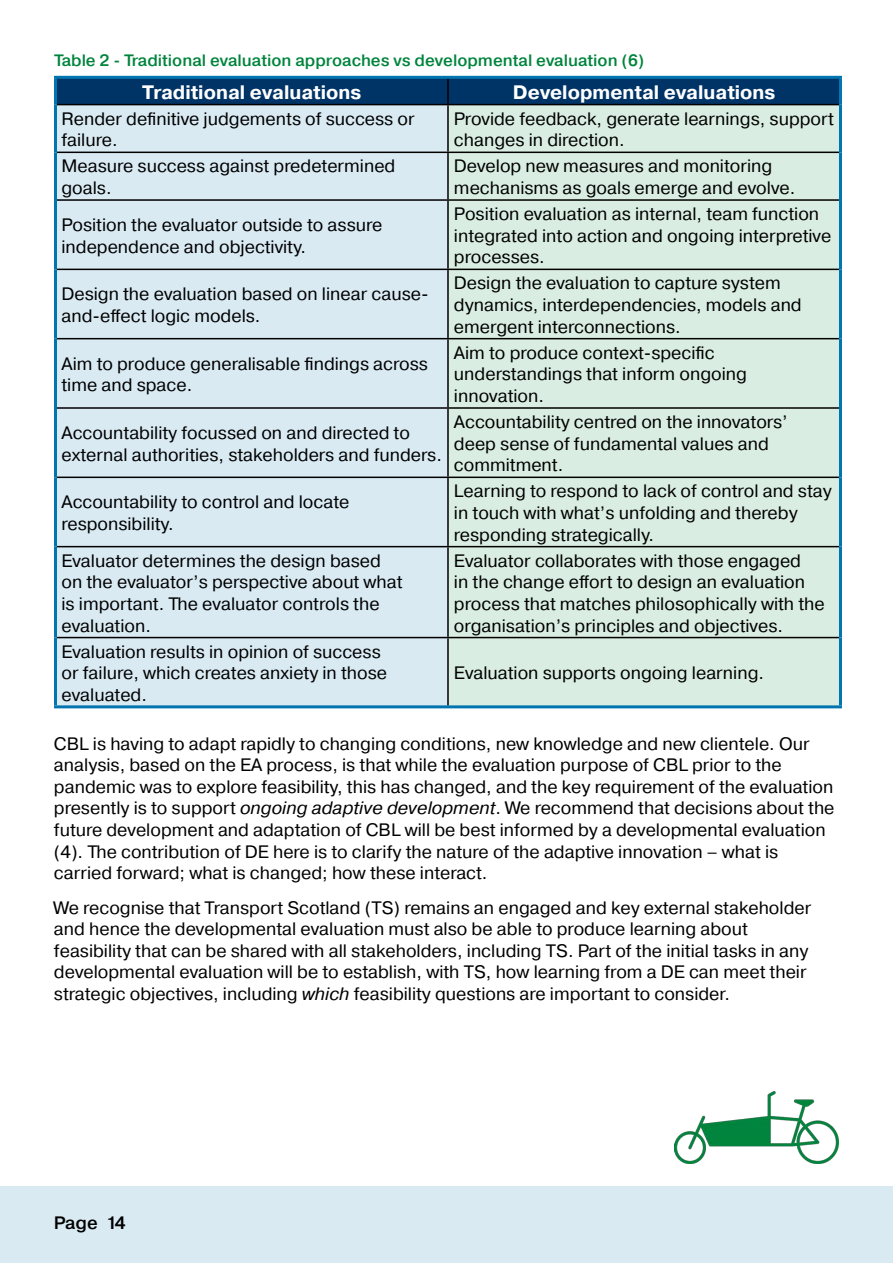
<style>
.page{position:relative;width:893px;height:1263px;background:#fff}
.page>*{position:absolute;margin:0;border:0;box-sizing:border-box;transform-origin:0 0}
.t1{font:700 19.5px "Pragmatica";color:#fff}
.t2{font:18px/21.6px "Pragmatica";color:#000}
.t3{font:500 18px "Pragmatica";letter-spacing:-.015em;color:#000}
.t4{font:500 16.5px "Pragmatica";color:#00843d}
.s1{font-style:italic}
</style>
<div class="page">
<div style="left:0;top:1186px;width:893px;height:77px;background:#d9eaf3"></div>
<div style="left:57px;top:79px;width:782px;height:25px;background:#036"></div>
<div style="left:57px;top:105px;width:390px;height:600px;background:#d9eaf3"></div>
<div style="left:449px;top:105px;width:390px;height:600px;background:#d9ede2"></div>
<hr style="left:54px;top:76px;width:394px;height:3px;background:#0075b0">
<hr style="left:54px;top:79px;width:3px;height:26px;background:#0075b0">
<hr style="left:448px;top:76px;width:394px;height:3px;background:#0075b0">
<hr style="left:839px;top:79px;width:3px;height:26px;background:#0075b0">
<hr style="left:54px;top:105px;width:3px;height:47px;background:#0075b0">
<hr style="left:839px;top:105px;width:3px;height:47px;background:#0075b0">
<hr style="left:54px;top:152px;width:3px;height:48px;background:#0075b0">
<hr style="left:839px;top:152px;width:3px;height:48px;background:#0075b0">
<hr style="left:54px;top:200px;width:3px;height:69px;background:#0075b0">
<hr style="left:839px;top:200px;width:3px;height:69px;background:#0075b0">
<hr style="left:54px;top:269px;width:3px;height:70px;background:#0075b0">
<hr style="left:839px;top:269px;width:3px;height:70px;background:#0075b0">
<hr style="left:54px;top:339px;width:3px;height:69px;background:#0075b0">
<hr style="left:839px;top:339px;width:3px;height:69px;background:#0075b0">
<hr style="left:54px;top:408px;width:3px;height:69px;background:#0075b0">
<hr style="left:839px;top:408px;width:3px;height:69px;background:#0075b0">
<hr style="left:54px;top:477px;width:3px;height:70px;background:#0075b0">
<hr style="left:839px;top:477px;width:3px;height:70px;background:#0075b0">
<hr style="left:54px;top:547px;width:3px;height:90px;background:#0075b0">
<hr style="left:839px;top:547px;width:3px;height:90px;background:#0075b0">
<hr style="left:54px;top:637px;width:3px;height:68px;background:#0075b0">
<hr style="left:839px;top:637px;width:3px;height:68px;background:#0075b0">
<hr style="left:54px;top:705px;width:394px;height:3px;background:#0075b0">
<hr style="left:448px;top:705px;width:394px;height:3px;background:#0075b0">
<hr style="left:447px;top:79px;width:2px;height:25px;background:#000">
<hr style="left:57px;top:104px;width:391px;height:1px;background:#000">
<hr style="left:448px;top:104px;width:391px;height:1px;background:#000">
<hr style="left:447px;top:105px;width:2px;height:47px;background:#000">
<hr style="left:57px;top:152px;width:391px;height:1px;background:#000">
<hr style="left:448px;top:152px;width:391px;height:1px;background:#000">
<hr style="left:447px;top:153px;width:2px;height:46px;background:#000">
<hr style="left:57px;top:199px;width:391px;height:2px;background:#000">
<hr style="left:448px;top:199px;width:391px;height:2px;background:#000">
<hr style="left:447px;top:201px;width:2px;height:68px;background:#000">
<hr style="left:57px;top:269px;width:391px;height:1px;background:#000">
<hr style="left:448px;top:269px;width:391px;height:1px;background:#000">
<hr style="left:447px;top:270px;width:2px;height:68px;background:#000">
<hr style="left:57px;top:338px;width:391px;height:1px;background:#000">
<hr style="left:448px;top:338px;width:391px;height:1px;background:#000">
<hr style="left:447px;top:339px;width:2px;height:68px;background:#000">
<hr style="left:57px;top:407px;width:391px;height:2px;background:#000">
<hr style="left:448px;top:407px;width:391px;height:2px;background:#000">
<hr style="left:447px;top:409px;width:2px;height:68px;background:#000">
<hr style="left:57px;top:477px;width:391px;height:1px;background:#000">
<hr style="left:448px;top:477px;width:391px;height:1px;background:#000">
<hr style="left:447px;top:478px;width:2px;height:68px;background:#000">
<hr style="left:57px;top:546px;width:391px;height:1px;background:#000">
<hr style="left:448px;top:546px;width:391px;height:1px;background:#000">
<hr style="left:447px;top:547px;width:2px;height:90px;background:#000">
<hr style="left:57px;top:637px;width:391px;height:1px;background:#000">
<hr style="left:448px;top:637px;width:391px;height:1px;background:#000">
<hr style="left:447px;top:638px;width:2px;height:67px;background:#000">
<img style="left:674px;top:1092px;width:165px;height:71px">
<p class="t4" style="left:54px;top:49px;width:592px">Table 2 - Traditional evaluation approaches vs developmental evaluation (6)</p>
<p class="t1" style="left:142px;top:79px;width:221px">Traditional evaluations</p>
<p class="t1" style="left:513px;top:79px;width:264px">Developmental evaluations</p>
<p class="t2" style="left:62px;top:108px;width:355px">Render definitive judgements of success or failure.</p>
<p class="t2" style="left:454px;top:108px;width:381px">Provide feedback, generate learnings, support changes in direction.</p>
<p class="t2" style="left:62px;top:156px;width:335px">Measure success against predetermined goals.</p>
<p class="t2" style="left:454px;top:156px;width:343px">Develop new measures and monitoring mechanisms as goals emerge and evolve.</p>
<p class="t2" style="left:62px;top:214px;width:322px">Position the evaluator outside to assure independence and objectivity.</p>
<p class="t2" style="left:454px;top:204px;width:379px">Position evaluation as internal, team function integrated into action and ongoing interpretive processes.</p>
<p class="t2" style="left:62px;top:284px;width:369px">Design the evaluation based on linear cause&shy;and-effect logic models.</p>
<p class="t2" style="left:454px;top:273px;width:349px">Design the evaluation to capture system dynamics, interdependencies, models and emergent interconnections.</p>
<p class="t2" style="left:62px;top:353px;width:368px">Aim to produce generalisable findings across time and space.</p>
<p class="t2" style="left:454px;top:342px;width:294px">Aim to produce context-specific understandings that inform ongoing innovation.</p>
<p class="t2" style="left:62px;top:422px;width:382px">Accountability focussed on and directed to external authorities, stakeholders and funders.</p>
<p class="t2" style="left:454px;top:412px;width:335px">Accountability centred on the innovators’ deep sense of fundamental values and commitment.</p>
<p class="t2" style="left:62px;top:492px;width:289px">Accountability to control and locate responsibility.</p>
<p class="t2" style="left:454px;top:481px;width:379px">Learning to respond to lack of control and stay in touch with what’s unfolding and thereby responding strategically.</p>
<p class="t2" style="left:62px;top:550px;width:343px">Evaluator determines the design based on the evaluator’s perspective about what is important. The evaluator controls the evaluation.</p>
<p class="t2" style="left:454px;top:550px;width:372px">Evaluator collaborates with those engaged<br>in the change effort to design an evaluation process that matches philosophically with the organisation’s principles and objectives.</p>
<p class="t2" style="left:62px;top:641px;width:327px">Evaluation results in opinion of success or failure, which creates anxiety in those evaluated.</p>
<p class="t2" style="left:454px;top:663px;width:312px">Evaluation supports ongoing learning.</p>
<p class="t2" style="left:54px;top:733px;width:782px">CBL is having to adapt rapidly to changing conditions, new knowledge and new clientele. Our analysis, based on the EA process, is that while the evaluation purpose of CBL prior to the pandemic was to explore feasibility, this has changed, and the key requirement of the evaluation presently is to support <span class="s1">ongoing adaptive development</span>. We recommend that decisions about the future development and adaptation of CBL will be best informed by a developmental evaluation (4). The contribution of DE here is to clarify the nature of the adaptive innovation – what is carried forward; what is changed; how these interact.</p>
<p class="t2" style="left:54px;top:897px;width:759px">We recognise that Transport Scotland (TS) remains an engaged and key external stakeholder and hence the developmental evaluation must also be able to produce learning about feasibility that can be shared with all stakeholders, including TS. Part of the initial tasks in any developmental evaluation will be to establish, with TS, how learning from a DE can meet their strategic objectives, including <span class="s1">which</span> feasibility questions are important to consider.</p>
<p class="t3" style="left:54px;top:1211px;width:73px">Page 14</p>
</div>
